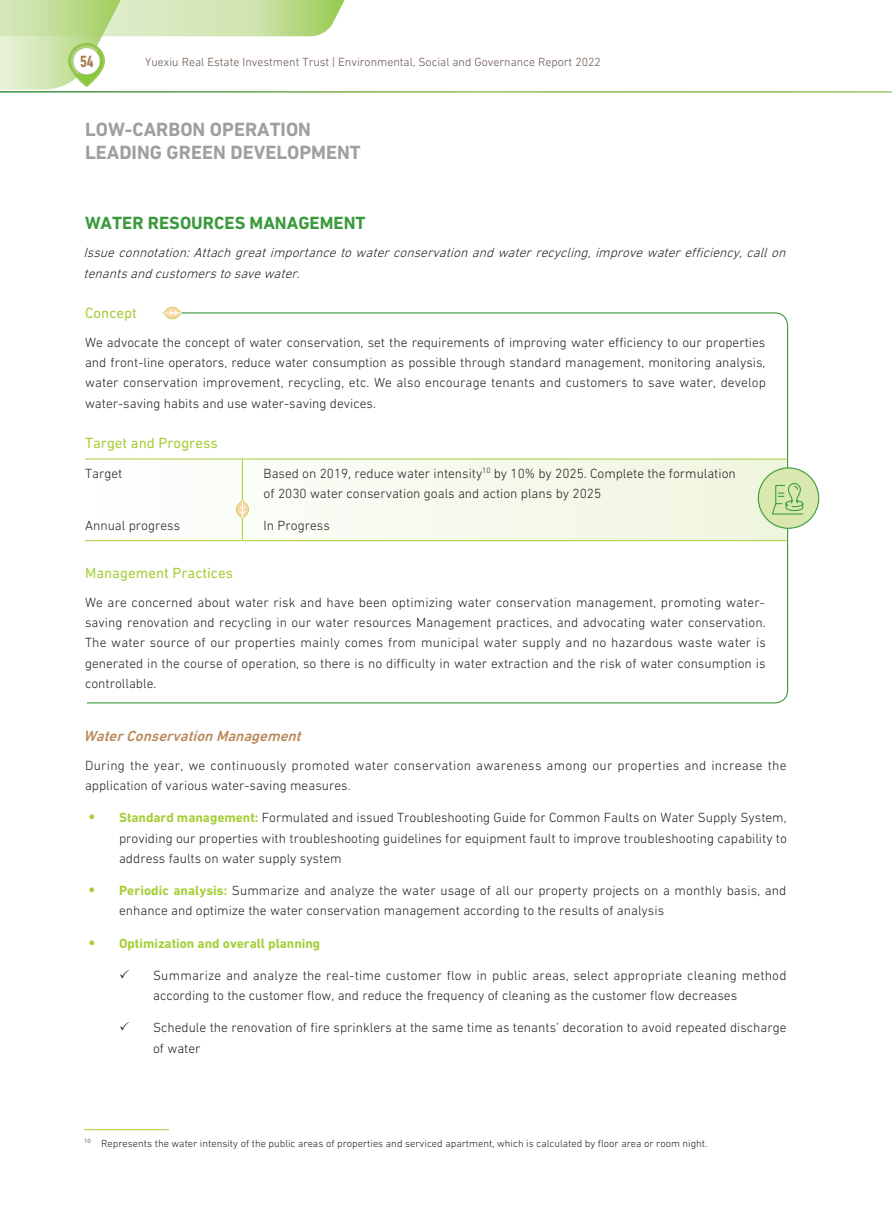
<style>
.page{position:relative;width:893px;height:1212px;background:#fff}
.page>*{position:absolute;margin:0;border:0;box-sizing:border-box;transform-origin:0 0}
.t1{font:700 19.5px/22.5px "DIN Next LT Pro";color:#9d9fa2}
._3__標題{font:700 18px "DIN Next LT Pro";color:#3a9a3b}
.t2{font:700 condensed 16.5px "DIN Next LT Pro";color:#a97b50}
._4__副標題{font:15px "DIN Next LT Pro";color:#a6ce39}
._5__副副標題{font:italic 500 15px "DIN Next LT Pro";color:#b98758}
._1__內文{font:300 13.5px/20.2px "DIN Next LT Pro";color:#231f20}
._1__內文-2{font:italic 300 13.5px/20.2px "DIN Next LT Pro";color:#231f20}
._1__內文-3{font:300 13.5px/20.2px "DIN Next LT Pro";letter-spacing:.02em;color:#231f20}
._1__內文-4{font:700 13.5px "DIN Next LT Pro";color:#a6ce39}
._1__內文-5{font:300 13.5px "M Hei HK";color:#a6ce39}
.t3{font:300 12px "DIN Next LT Pro";color:#655148}
._2__附註內文{font:300 10.5px "DIN Next LT Pro";color:#231f20}
.s1{font-weight:700;color:#a6ce39}
</style>
<div class="page">
<svg style="left:0;top:0;width:345px;height:90px"></svg>
<hr style="left:85px;top:459px;width:157px;height:1px;background:#a6ce39">
<hr style="left:85px;top:540px;width:157px;height:1px;background:#a6ce39">
<svg style="left:86px;top:312px;width:703px;height:392px"></svg>
<svg style="left:163px;top:307px;width:19px;height:12px"></svg>
<div style="left:758px;top:468px;width:61px;height:60px;background:#d9e8ae;border-radius:50%"></div>
<div style="left:758px;top:467px;width:61px;height:62px;border:1px solid #3a9a3b;border-radius:50%"></div>
<svg style="left:771px;top:483px;width:33px;height:32px"></svg>
<hr style="left:84px;top:1129px;width:85px;height:1px;background:#a6ce39">
<p class="t2" style="left:80px;top:52px;width:15px">54</p>
<p class="t3" style="left:145px;top:55px;width:457px">Yuexiu Real Estate Investment Trust | Environmental, Social and Governance Report 2022</p>
<h1 class="t1" style="left:85px;top:119px;width:277px">LOW-CARBON OPERATION<br>LEADING GREEN DEVELOPMENT</h1>
<p class="_3__標題" style="left:85px;top:212px;width:282px">WATER RESOURCES MANAGEMENT</p>
<p class="_1__內文-2" style="left:84px;top:243px;width:707px">Issueconnotation:Attachgreatimportancetowaterconservationandwaterrecycling,improvewaterefficiency,callon tenantsandcustomerstosavewater.</p>
<p class="_4__副標題" style="left:85px;top:304px;width:53px">Concept</p>
<p class="_1__內文" style="left:85px;top:332px;width:682px;text-align:justify">We advocate the concept of water conservation, set the requirements of improving water efficiency to our properties and front-line operators, reduce water consumption as possible through standard management, monitoring analysis, water conservation improvement, recycling, etc. We also encourage tenants and customers to save water, develop water-saving habits and use water-saving devices.</p>
<p class="_4__副標題" style="left:85px;top:434px;width:134px">Target and Progress</p>
<p class="_1__內文" style="left:85px;top:463px;width:39px">Target</p>
<p class="_1__內文" style="left:264px;top:463px;width:474px">Based on 2019, reduce water intensity<sup>10</sup> by 10% by 2025. Complete the formulation of 2030 water conservation goals and action plans by 2025</p>
<p class="_1__內文" style="left:85px;top:516px;width:97px">Annual progress</p>
<p class="_1__內文" style="left:264px;top:516px;width:68px">In Progress</p>
<p class="_4__副標題" style="left:85px;top:564px;width:149px">Management Practices</p>
<p class="_1__內文" style="left:85px;top:592px;width:682px;text-align:justify">We are concerned about water risk and have been optimizing water conservation management, promoting water&shy;saving renovation and recycling in our water resources Management practices, and advocating water conservation.<br>The water source of our properties mainly comes from municipal water supply and no hazardous waste water is generated in the course of operation, so there is no difficulty in water extraction and the risk of water consumption is controllable.</p>
<p class="_5__副副標題" style="left:83px;top:727px;width:223px">WaterConservationManagement</p>
<p class="_1__內文-3" style="left:85px;top:755px;width:703px">During the year, we continuously promoted water conservation awareness among our properties and increase the application of various water-saving measures.</p>
<p class="_1__內文-5" style="left:85px;top:810px;width:15px">‧</p>
<p class="_1__內文" style="left:119px;top:807px;width:669px;text-align:justify"><span class="s1">Standard management:</span> Formulated and issued Troubleshooting Guide for Common Faults on Water Supply System, providing our properties with troubleshooting guidelines for equipment fault to improve troubleshooting capability to address faults on water supply system</p>
<p class="_1__內文-5" style="left:85px;top:883px;width:15px">‧</p>
<p class="_1__內文" style="left:119px;top:880px;width:669px"><span class="s1">Periodic analysis:</span> Summarize and analyze the water usage of all our property projects on a monthly basis, and enhance and optimize the water conservation management according to the results of analysis</p>
<p class="_1__內文-5" style="left:85px;top:936px;width:15px">‧</p>
<p class="_1__內文-4" style="left:119px;top:935px;width:203px">Optimization and overall planning</p>
<p class="_1__內文" style="left:153px;top:965px;width:635px">Summarize and analyze the real-time customer flow in public areas, select appropriate cleaning method according to the customer flow, and reduce the frequency of cleaning as the customer flow decreases</p>
<p class="_1__內文" style="left:153px;top:1017px;width:635px">Schedule the renovation of fire sprinklers at the same time as tenants’ decoration to avoid repeated discharge of water</p>
<p class="_2__附註內文" style="left:84px;top:1137px;width:625px"><sup>10</sup> Represents the water intensity of the public areas of properties and serviced apartment, which is calculated by floor area or room night.</p>
</div>
